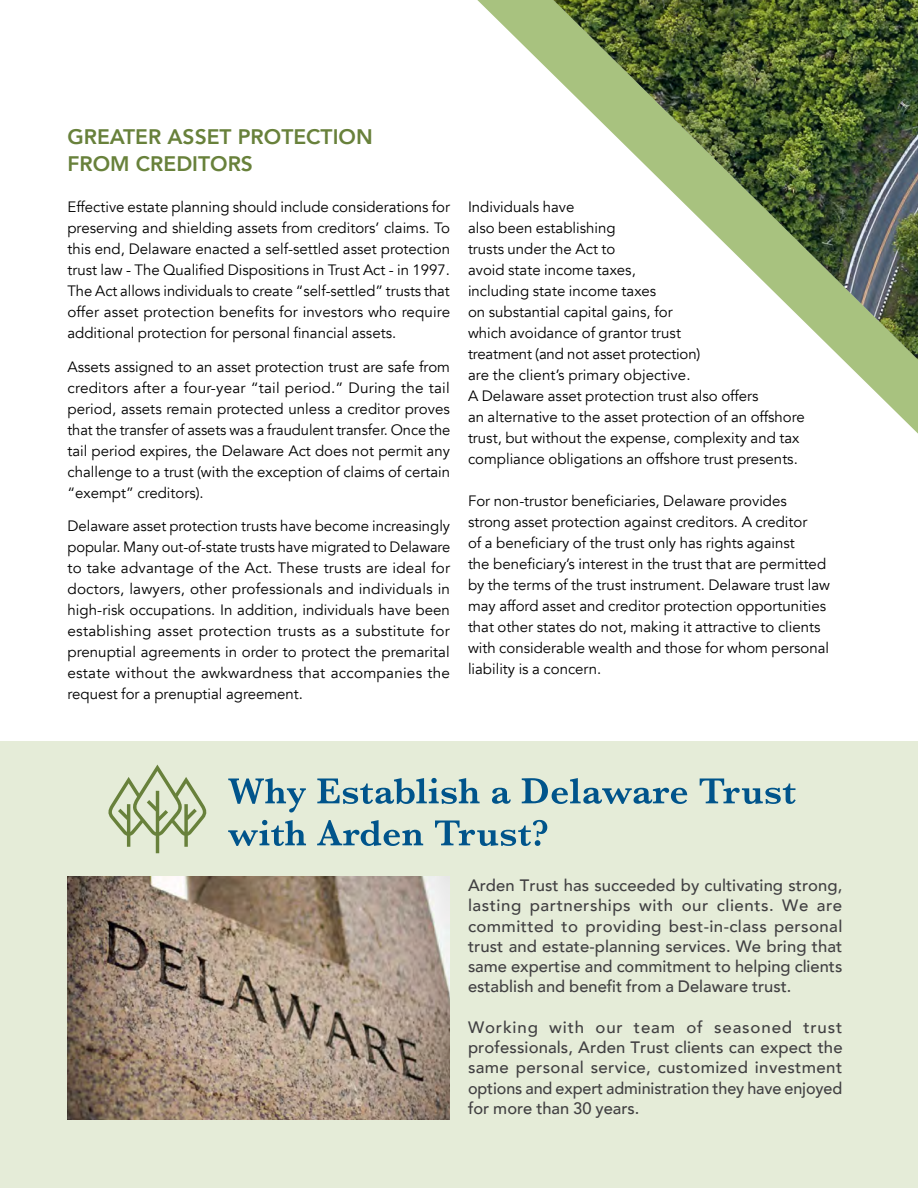
<style>
.page{position:relative;width:918px;height:1188px;background:#fff}
.page>*{position:absolute;margin:0;border:0;box-sizing:border-box;transform-origin:0 0}
.t1{font:800 21px/27px "Avenir";color:#68813b}
.t2{font:500 16.5px/20.2px "Avenir";color:#414042;text-align:justify}
.t3{font:15px/21px "Avenir";color:#000;text-align:justify}
</style>
<div class="page">
<div style="left:0;top:741px;width:918px;height:447px;background:#e5ecd8"></div>
<img style="left:68px;top:877px;width:382px;height:243px">
<svg style="left:108px;top:765px;width:99px;height:88px"></svg>
<svg style="left:228px;top:820px;width:319px;height:26px"></svg>
<svg style="left:228px;top:778px;width:568px;height:34px"></svg>
<svg style="left:477px;top:0;width:441px;height:434px"></svg>
<img style="left:553px;top:0;width:365px;height:360px">
<h1 class="t1" style="left:68px;top:123px;width:307px">GREATER ASSET PROTECTION<br>FROM CREDITORS</h1>
<p class="t3" style="left:68px;top:196px;width:384px">Effective estate planning should include considerations for preserving and shielding assets from creditors’ claims. To this end, Delaware enacted a self-settled asset protection trust law - The Qualified Dispositions in Trust Act - in 1997.<br>The Act allows individuals to create “self-settled” trusts that offer asset protection benefits for investors who require additional protection for personal financial assets.</p>
<p class="t3" style="left:68px;top:357px;width:384px">Assets assigned to an asset protection trust are safe from creditors after a four-year “tail period.” During the tail period, assets remain protected unless a creditor proves that the transfer of assets was a fraudulent transfer. Once the tail period expires, the Delaware Act does not permit any challenge to a trust (with the exception of claims of certain “exempt” creditors).</p>
<p class="t3" style="left:68px;top:516px;width:384px">Delaware asset protection trusts have become increasingly popular. Many out-of-state trusts have migrated to Delaware to take advantage of the Act. These trusts are ideal for doctors, lawyers, other professionals and individuals in high-risk occupations. In addition, individuals have been establishing asset protection trusts as a substitute for prenuptial agreements in order to protect the premarital estate without the awkwardness that accompanies the request for a prenuptial agreement.</p>
<p class="t3" style="left:468px;top:197px;width:338px;text-align:left">Individuals have<br>also been establishing<br>trusts under the Act to<br>avoid state income taxes,<br>including state income taxes<br>on substantial capital gains, for<br>which avoidance of grantor trust<br>treatment (and not asset protection)<br>are the client’s primary objective.<br>A Delaware asset protection trust also offers<br>an alternative to the asset protection of an offshore trust, but without the expense, complexity and tax compliance obligations an offshore trust presents.</p>
<p class="t3" style="left:468px;top:491px;width:363px;text-align:left">For non-trustor beneficiaries, Delaware provides strong asset protection against creditors. A creditor<br>of a beneficiary of the trust only has rights against<br>the beneficiary’s interest in the trust that are permitted by the terms of the trust instrument. Delaware trust law may afford asset and creditor protection opportunities that other states do not, making it attractive to clients with considerable wealth and those for whom personal liability is a concern.</p>
<p class="t2" style="left:468px;top:874px;width:376px">Arden Trust has succeeded by cultivating strong, lasting partnerships with our clients. We are committed to providing best-in-class personal trust and estate-planning services. We bring that same expertise and commitment to helping clients establish and benefit from a Delaware trust.</p>
<p class="t2" style="left:468px;top:1016px;width:376px">Working with our team of seasoned trust professionals, Arden Trust clients can expect the same personal service, customized investment options and expert administration they have enjoyed for more than 30 years.</p>
</div>
